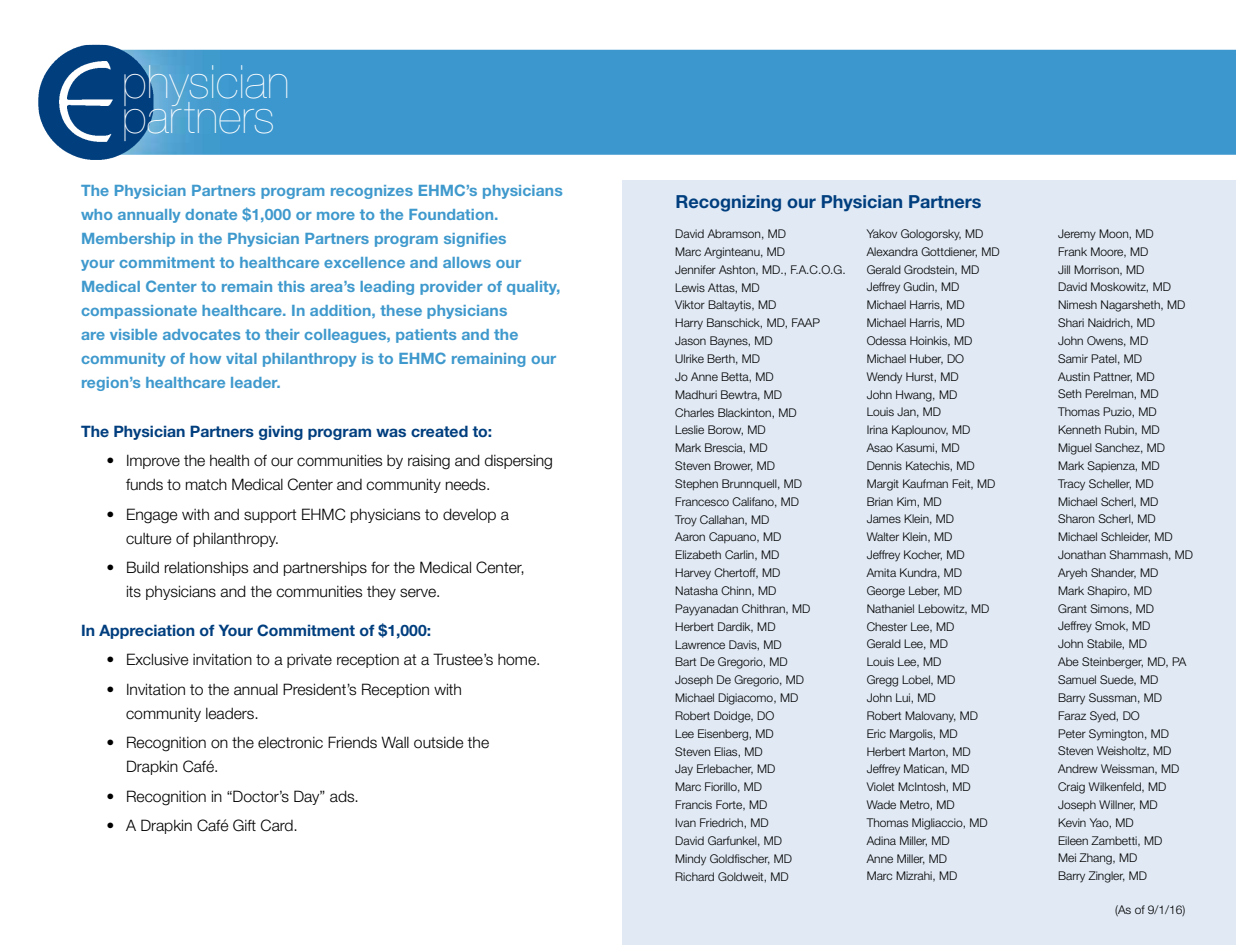
<style>
.page{position:relative;width:1236px;height:945px;background:#fff}
.page>*{position:absolute;margin:0;border:0;box-sizing:border-box;transform-origin:0 0}
.t1{font:200 46.05px/35.8px "Helvetica Neue";color:#fff}
.t2{font:700 18px "Helvetica Neue";color:#003e7e}
.t3{font:300 15.75px/24px "Helvetica Neue";color:#000}
.t4{font:700 15.75px/24px "Helvetica Neue";letter-spacing:.005em;color:#3f99cd}
.t5{font:700 15.75px "Helvetica Neue";color:#003e7e}
.t6{font:300 12px/17.9px "Helvetica Neue";color:#000}
</style>
<div class="page">
<div style="left:622px;top:181px;width:613px;height:764px;background:#e0e9f4"></div>
<div style="left:153px;top:50px;width:1082px;height:105px;background:#3c97ce"></div>
<img style="left:38px;top:45px;width:115px;height:115px">
<h1 class="t1" style="left:122px;top:63px;width:169px">physician partners</h1>
<p class="t4" style="left:81px;top:178px;width:483px">The Physician Partners program recognizes EHMC’s physicians who annually donate $1,000 or more to the Foundation.<br>Membership in the Physician Partners program signifies<br>your commitment to healthcare excellence and allows our Medical Center to remain this area’s leading provider of quality, compassionate healthcare. In addition, these physicians<br>are visible advocates to their colleagues, patients and the community of how vital philanthropy is to EHMC remaining our region’s healthcare leader.</p>
<h3 class="t5" style="left:81px;top:421px;width:412px">The Physician Partners giving program was created to:</h3>
<h3 class="t3" style="left:126px;top:448px;width:428px;text-indent:-19px">• Improve the health of our communities by raising and dispersing funds to match Medical Center and community needs.</h3>
<h3 class="t3" style="left:126px;top:502px;width:384px;text-indent:-19px">• Engage with and support EHMC physicians to develop a culture of philanthropy.</h3>
<h3 class="t3" style="left:126px;top:555px;width:400px;text-indent:-19px">• Build relationships and partnerships for the Medical Center, its physicians and the communities they serve.</h3>
<h3 class="t5" style="left:81px;top:621px;width:351px">In Appreciation of Your Commitment of $1,000:</h3>
<h3 class="t3" style="left:106px;top:647px;width:435px">• Exclusive invitation to a private reception at a Trustee’s home.</h3>
<h3 class="t3" style="left:126px;top:677px;width:337px;text-indent:-19px">• Invitation to the annual President’s Reception with community leaders.</h3>
<h3 class="t3" style="left:126px;top:730px;width:364px;text-indent:-19px">• Recognition on the electronic Friends Wall outside the<br>Drapkin Café.</h3>
<h3 class="t3" style="left:106px;top:784px;width:254px">• Recognition in “Doctor’s Day” ads.</h3>
<h3 class="t3" style="left:106px;top:813px;width:193px">• A Drapkin Café Gift Card.</h3>
<h2 class="t2" style="left:675px;top:191px;width:307px">Recognizing our Physician Partners</h2>
<p class="t6" style="left:675px;top:225px;width:172px">David Abramson, MD<br>Marc Arginteanu, MD<br>Jennifer Ashton, MD., F.A.C.O.G.<br>Lewis Attas, MD<br>Viktor Baltaytis, MD<br>Harry Banschick, MD, FAAP<br>Jason Baynes, MD<br>Ulrike Berth, MD<br>Jo Anne Betta, MD<br>Madhuri Bewtra, MD<br>Charles Blackinton, MD<br>Leslie Borow, MD<br>Mark Brescia, MD<br>Steven Brower, MD<br>Stephen Brunnquell, MD<br>Francesco Califano, MD<br>Troy Callahan, MD<br>Aaron Capuano, MD<br>Elizabeth Carlin, MD<br>Harvey Chertoff, MD<br>Natasha Chinn, MD<br>Payyanadan Chithran, MD<br>Herbert Dardik, MD<br>Lawrence Davis, MD<br>Bart De Gregorio, MD<br>Joseph De Gregorio, MD<br>Michael Digiacomo, MD<br>Robert Doidge, DO<br>Lee Eisenberg, MD<br>Steven Elias, MD<br>Jay Erlebacher, MD<br>Marc Fiorillo, MD<br>Francis Forte, MD<br>Ivan Friedrich, MD<br>David Garfunkel, MD<br>Mindy Goldfischer, MD<br>Richard Goldweit, MD</p>
<p class="t6" style="left:866px;top:225px;width:134px">Yakov Gologorsky, MD<br>Alexandra Gottdiener, MD<br>Gerald Grodstein, MD<br>Jeffrey Gudin, MD<br>Michael Harris, MD<br>Michael Harris, MD<br>Odessa Hoinkis, MD<br>Michael Huber, DO<br>Wendy Hurst, MD<br>John Hwang, MD<br>Louis Jan, MD<br>Irina Kaplounov, MD<br>Asao Kasumi, MD<br>Dennis Katechis, MD<br>Margit Kaufman Feit, MD<br>Brian Kim, MD<br>James Klein, MD<br>Walter Klein, MD<br>Jeffrey Kocher, MD<br>Amita Kundra, MD<br>George Leber, MD<br>Nathaniel Lebowitz, MD<br>Chester Lee, MD<br>Gerald Lee, MD<br>Louis Lee, MD<br>Gregg Lobel, MD<br>John Lui, MD<br>Robert Malovany, MD<br>Eric Margolis, MD<br>Herbert Marton, MD<br>Jeffrey Matican, MD<br>Violet McIntosh, MD<br>Wade Metro, MD<br>Thomas Migliaccio, MD<br>Adina Miller, MD<br>Anne Miller, MD<br>Marc Mizrahi, MD</p>
<p class="t6" style="left:1058px;top:224px;width:136px">Jeremy Moon, MD<br>Frank Moore, MD<br>Jill Morrison, MD<br>David Moskowitz, MD<br>Nimesh Nagarsheth, MD<br>Shari Naidrich, MD<br>John Owens, MD<br>Samir Patel, MD<br>Austin Pattner, MD<br>Seth Perelman, MD<br>Thomas Puzio, MD<br>Kenneth Rubin, MD<br>Miguel Sanchez, MD<br>Mark Sapienza, MD<br>Tracy Scheller, MD<br>Michael Scherl, MD<br>Sharon Scherl, MD<br>Michael Schleider, MD<br>Jonathan Shammash, MD<br>Aryeh Shander, MD<br>Mark Shapiro, MD<br>Grant Simons, MD<br>Jeffrey Smok, MD<br>John Stabile, MD<br>Abe Steinberger, MD, PA<br>Samuel Suede, MD<br>Barry Sussman, MD<br>Faraz Syed, DO<br>Peter Symington, MD<br>Steven Weisholtz, MD<br>Andrew Weissman, MD<br>Craig Wilkenfeld, MD<br>Joseph Willner, MD<br>Kevin Yao, MD<br>Eileen Zambetti, MD<br>Mei Zhang, MD<br>Barry Zingler, MD</p>
<p class="t6" style="left:1115px;top:900px;width:72px">(As of 9/1/16)</p>
</div>
